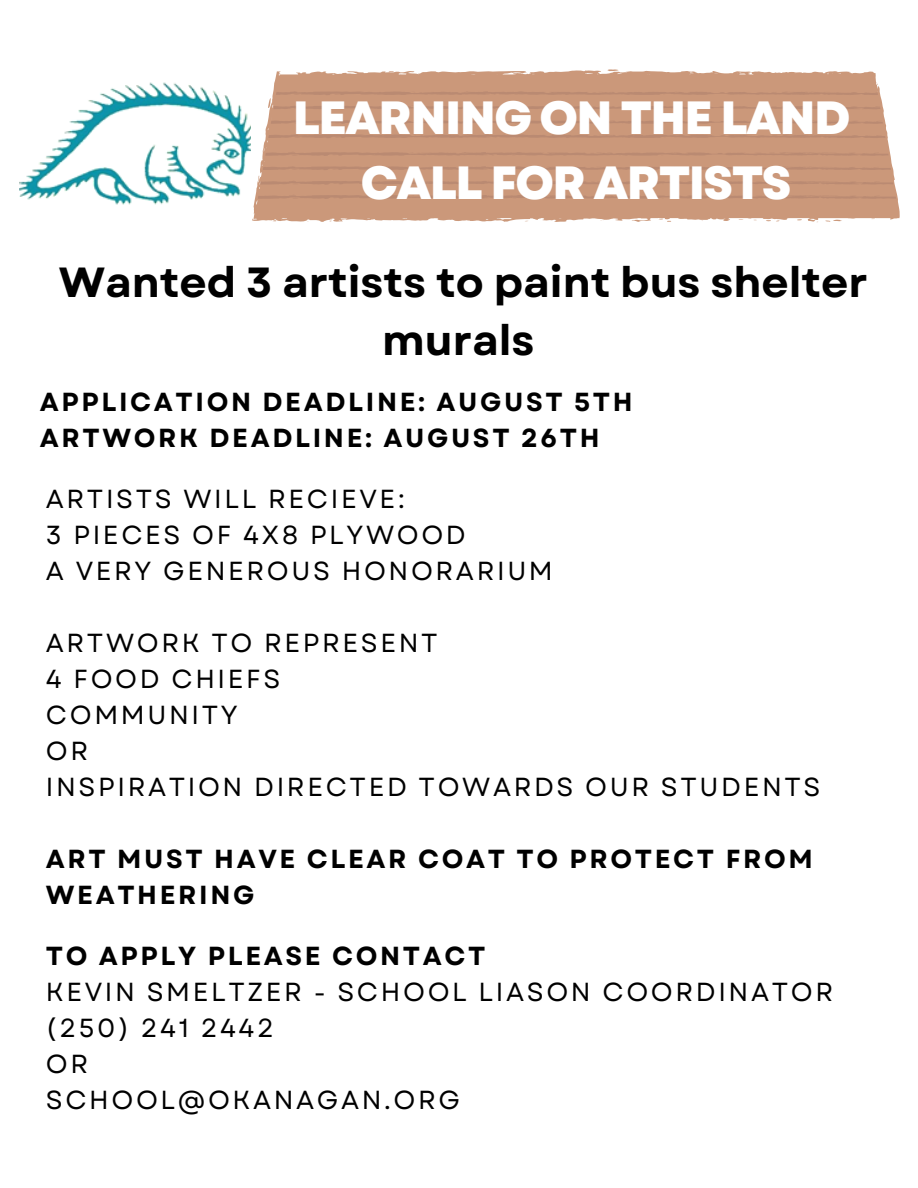
<style>
.page{position:relative;width:918px;height:1188px;background:#fff}
.page>*{position:absolute;margin:0;border:0;box-sizing:border-box;transform-origin:0 0}
.t1{font:800 46.5px/64.2px "Garet";letter-spacing:-.035em;color:#fff;text-align:center}
.t2{font:700 42.15px/58.5px "Garet";color:#000;text-align:center}
.t3{font:26.1px/36px "Garet";letter-spacing:.1em;color:#000}
.t4{font:700 26.1px/36px "Garet";letter-spacing:.1em;color:#000}
</style>
<div class="page">
<svg style="left:252px;top:69px;width:648px;height:153px;fill:#cb987a"></svg>
<svg style="left:258px;top:91px;width:638px;height:108px;background:#c9977b"></svg>
<img style="left:19px;top:82px;width:231px;height:123px">
<h1 class="t1" style="left:293px;top:86px;width:559px">LEARNING ON THE LAND<br>CALL FOR ARTISTS</h1>
<h2 class="t2" style="left:59px;top:253px;width:811px">Wanted 3 artists to paint bus shelter murals</h2>
<p class="t4" style="left:40px;top:384px;width:594px">APPLICATION DEADLINE: AUGUST 5TH<br>ARTWORK DEADLINE: AUGUST 26TH</p>
<p class="t3" style="left:46px;top:481px;width:509px">ARTISTS WILL RECIEVE:<br>3 PIECES OF 4X8 PLYWOOD<br>A VERY GENEROUS HONORARIUM</p>
<p class="t3" style="left:46px;top:625px;width:776px">ARTWORK TO REPRESENT<br>4 FOOD CHIEFS<br>COMMUNITY<br>OR<br>INSPIRATION DIRECTED TOWARDS OUR STUDENTS</p>
<p class="t4" style="left:46px;top:841px;width:768px">ART MUST HAVE CLEAR COAT TO PROTECT FROM<br>WEATHERING</p>
<p class="t4" style="left:46px;top:938px;width:441px">TO APPLY PLEASE CONTACT</p>
<p class="t3" style="left:46px;top:974px;width:789px">KEVIN SMELTZER - SCHOOL LIASON COORDINATOR (250) 241 2442<br>OR<br>SCHOOL@OKANAGAN.ORG</p>
</div>
